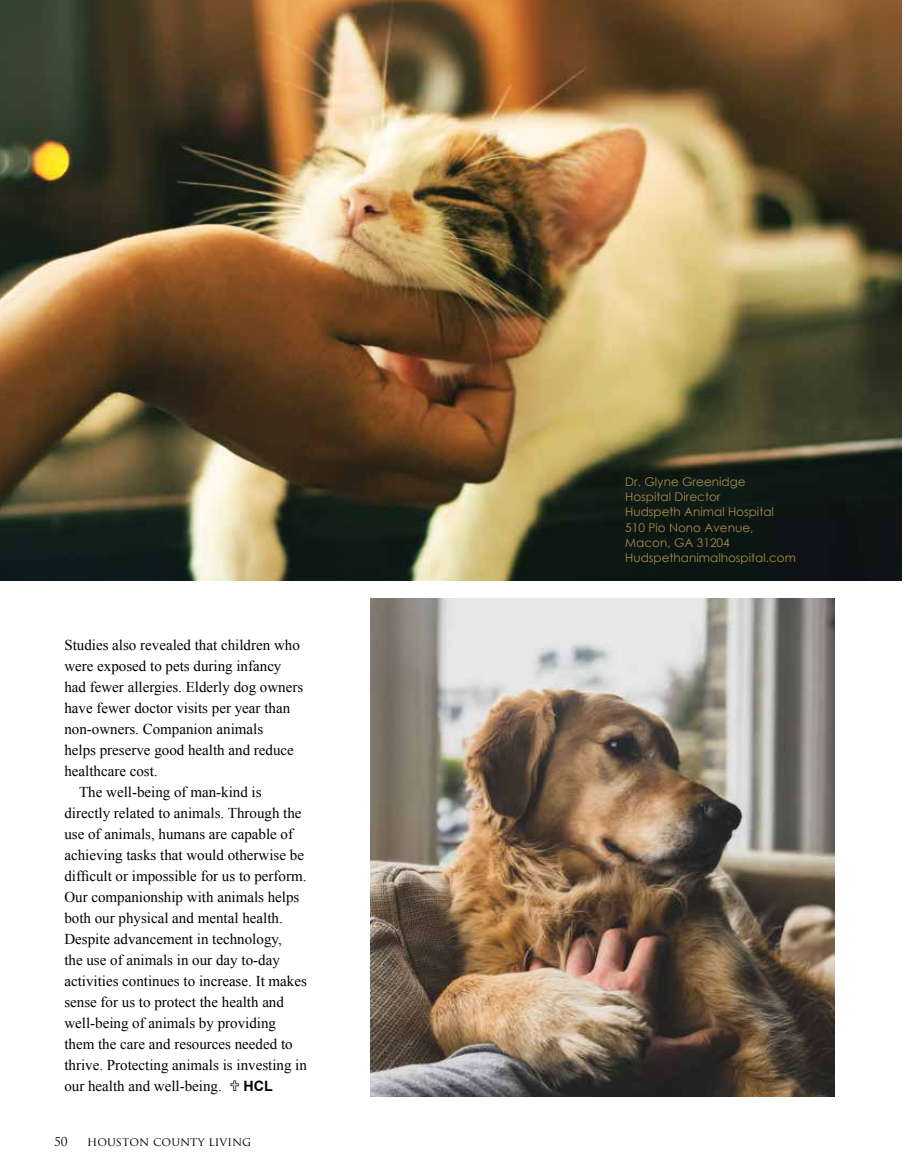
<style>
.page{position:relative;width:905px;height:1175px;background:#fff}
.page>*{position:absolute;margin:0;border:0;box-sizing:border-box;transform-origin:0 0}
.t1{font:15px "Times New Roman";color:#000}
.t2{font:700 14.25px "Arial";color:#000}
.t3{font:12px/15px "Century Gothic";color:#a18c47}
.t4{font:12px "Trajan Pro";color:#000}
</style>
<div class="page">
<img style="left:0;top:0;width:901px;height:581px">
<img style="left:370px;top:598px;width:464px;height:498px">
<p class="t1" style="left:64px;top:634px;width:237px">Studies also revealed that children who</p>
<p class="t1" style="left:64px;top:655px;width:219px">were exposed to pets during infancy</p>
<p class="t1" style="left:64px;top:676px;width:240px">had fewer allergies. Elderly dog owners</p>
<p class="t1" style="left:64px;top:697px;width:227px">have fewer doctor visits per year than</p>
<p class="t1" style="left:64px;top:718px;width:200px">non-owners. Companion animals</p>
<p class="t1" style="left:64px;top:739px;width:231px">helps preserve good health and reduce</p>
<p class="t1" style="left:64px;top:760px;width:95px">healthcare cost.</p>
<p class="t1" style="left:79px;top:781px;width:184px">The well-being of man-kind is</p>
<p class="t1" style="left:64px;top:802px;width:239px">directly related to animals. Through the</p>
<p class="t1" style="left:64px;top:823px;width:230px">use of animals, humans are capable of</p>
<p class="t1" style="left:64px;top:844px;width:241px">achieving tasks that would otherwise be</p>
<p class="t1" style="left:64px;top:865px;width:244px">difficult or impossible for us to perform.</p>
<p class="t1" style="left:64px;top:886px;width:236px">Our companionship with animals helps</p>
<p class="t1" style="left:64px;top:907px;width:220px">both our physical and mental health.</p>
<p class="t1" style="left:64px;top:928px;width:219px">Despite advancement in technology,</p>
<p class="t1" style="left:64px;top:949px;width:217px">the use of animals in our day to-day</p>
<p class="t1" style="left:64px;top:970px;width:244px">activities continues to increase. It makes</p>
<p class="t1" style="left:64px;top:991px;width:221px">sense for us to protect the health and</p>
<p class="t1" style="left:64px;top:1012px;width:213px">well-being of animals by providing</p>
<p class="t1" style="left:64px;top:1033px;width:230px">them the care and resources needed to</p>
<p class="t1" style="left:64px;top:1054px;width:244px">thrive. Protecting animals is investing in</p>
<p class="t1" style="left:64px;top:1075px;width:159px">our health and well-being.</p>
<p class="t2" style="left:243px;top:1076px;width:31px">HCL</p>
<p class="t4" style="left:54px;top:1134px;width:15px">50</p>
<p class="t4" style="left:87px;top:1134px;width:165px">HOUSTON COUNTY LIVING</p>
<p class="t3" style="left:625px;top:474px;width:172px">Dr. Glyne Greenidge<br>Hospital Director<br>Hudspeth Animal Hospital<br>510 Pio Nono Avenue,<br>Macon, GA 31204<br>Hudspethanimalhospital.com</p>
</div>
